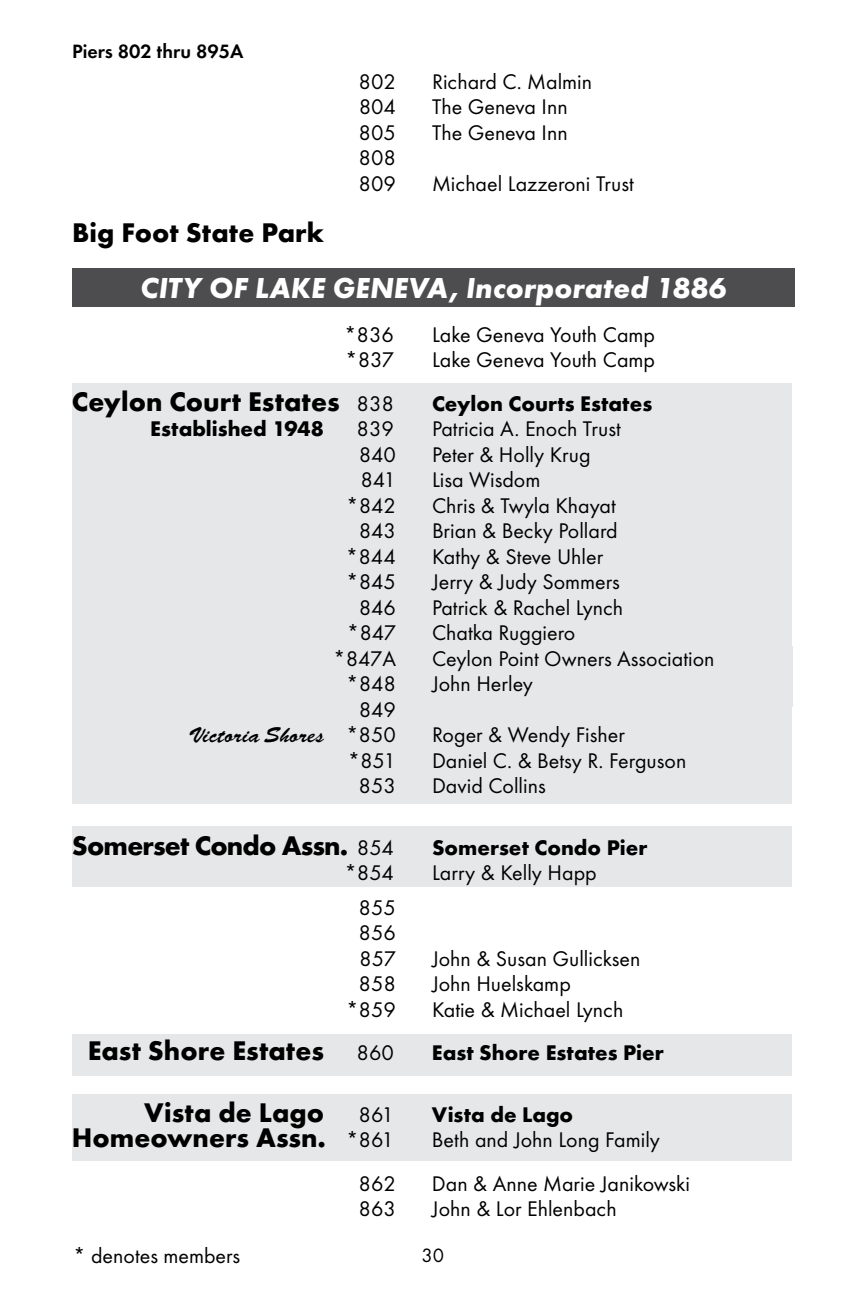
<style>
.page{position:relative;width:864px;height:1296px;background:#fff}
.page>*{position:absolute;margin:0;border:0;box-sizing:border-box;transform-origin:0 0}
.t1{font:italic 700 30px "Futura T";color:#fff}
.t2{font:700 28px "Futura T";color:#000}
.t3{font:700 28px "Futura T";letter-spacing:-.03em;color:#000}
.t4{font:22px/25.4px "Futura T";color:#000}
.t5{font:700 22px "Futura T";color:#000}
.t6{font:22px "Brush Script D";color:#000}
.t7{font:600 20px "Futura T";color:#000}
.t8{font:20px "Futura T";color:#000}
.s1{font-weight:400;font-size:22px}
.s2{font-family:"Futura T"}
</style>
<div class="page">
<div style="left:72px;top:1094px;width:720px;height:67px;background:#e6e7e8"></div>
<div style="left:72px;top:1034px;width:720px;height:42px;background:#e6e7e8"></div>
<div style="left:72px;top:827px;width:720px;height:60px;background:#e6e7e8"></div>
<div style="left:72px;top:383px;width:720px;height:421px;background:#e6e7e8"></div>
<div style="left:72px;top:268px;width:723px;height:38px;background:#4d4d4f"></div>
<p class="t7" style="left:72px;top:39px;width:173px">Piers 802 thru 895A</p>
<p class="t4" style="left:359px;top:69px;width:39px">802</p>
<p class="t4" style="left:432px;top:69px;width:162px">Richard C. Malmin</p>
<p class="t4" style="left:359px;top:94px;width:39px">804</p>
<p class="t4" style="left:432px;top:94px;width:137px">The Geneva Inn</p>
<p class="t4" style="left:359px;top:120px;width:39px">805</p>
<p class="t4" style="left:432px;top:120px;width:137px">The Geneva Inn</p>
<p class="t4" style="left:359px;top:145px;width:39px">808<br>809</p>
<p class="t4" style="left:432px;top:171px;width:204px">Michael Lazzeroni Trust</p>
<p class="t2" style="left:72px;top:216px;width:253px">Big Foot State Park</p>
<h1 class="t1" style="left:140px;top:271px;width:587px">CITY OF LAKE GENEVA, Incorporated 1886</h1>
<p class="t4" style="left:344px;top:322px;width:51px">*836</p>
<p class="t4" style="left:432px;top:322px;width:225px">Lake Geneva Youth Camp</p>
<p class="t4" style="left:345px;top:347px;width:50px">*837</p>
<p class="t4" style="left:432px;top:347px;width:225px">Lake Geneva Youth Camp</p>
<p class="t2" style="left:72px;top:385px;width:324px">Ceylon Court Estates <span class="s1">838</span></p>
<p class="t5" style="left:432px;top:390px;width:222px">Ceylon Courts Estates</p>
<p class="t5" style="left:150px;top:416px;width:175px">Established 1948</p>
<p class="t4" style="left:357px;top:416px;width:39px">839</p>
<p class="t4" style="left:432px;top:416px;width:190px">Patricia A. Enoch Trust</p>
<p class="t4" style="left:359px;top:442px;width:39px">840</p>
<p class="t4" style="left:432px;top:442px;width:160px">Peter &amp; Holly Krug</p>
<p class="t4" style="left:361px;top:467px;width:37px">841</p>
<p class="t4" style="left:432px;top:467px;width:110px">Lisa Wisdom</p>
<p class="t4" style="left:346px;top:493px;width:51px">*842</p>
<p class="t4" style="left:432px;top:493px;width:185px">Chris &amp; Twyla Khayat</p>
<p class="t4" style="left:359px;top:518px;width:39px">843</p>
<p class="t4" style="left:432px;top:518px;width:187px">Brian &amp; Becky Pollard</p>
<p class="t4" style="left:346px;top:544px;width:52px">*844</p>
<p class="t4" style="left:432px;top:544px;width:173px">Kathy &amp; Steve Uhler</p>
<p class="t4" style="left:346px;top:569px;width:51px">*845</p>
<p class="t4" style="left:432px;top:569px;width:189px">Jerry &amp; Judy Sommers</p>
<p class="t4" style="left:359px;top:595px;width:39px">846</p>
<p class="t4" style="left:432px;top:595px;width:193px">Patrick &amp; Rachel Lynch</p>
<p class="t4" style="left:347px;top:620px;width:51px">*847</p>
<p class="t4" style="left:432px;top:620px;width:145px">Chatka Ruggiero</p>
<p class="t4" style="left:333px;top:646px;width:64px">*847A</p>
<p class="t4" style="left:432px;top:646px;width:284px">Ceylon Point Owners Association</p>
<p class="t4" style="left:346px;top:671px;width:51px">*848</p>
<p class="t4" style="left:432px;top:671px;width:103px">John Herley</p>
<p class="t4" style="left:359px;top:697px;width:39px">849</p>
<p class="t6" style="left:190px;top:722px;width:208px">Victoria Shores <span class="s2">*850</span></p>
<p class="t4" style="left:432px;top:722px;width:194px">Roger &amp; Wendy Fisher</p>
<p class="t4" style="left:348px;top:748px;width:50px">*851</p>
<p class="t4" style="left:432px;top:748px;width:256px">Daniel C. &amp; Betsy R. Ferguson</p>
<p class="t4" style="left:359px;top:773px;width:39px">853</p>
<p class="t4" style="left:432px;top:773px;width:115px">David Collins</p>
<p class="t3" style="left:72px;top:829px;width:323px">Somerset Condo Assn. <span class="s1">854</span></p>
<p class="t5" style="left:432px;top:834px;width:217px">Somerset Condo Pier</p>
<p class="t4" style="left:344px;top:860px;width:51px">*854</p>
<p class="t4" style="left:432px;top:860px;width:166px">Larry &amp; Kelly Happ</p>
<p class="t4" style="left:359px;top:895px;width:39px;text-align:justify">855<br>856<br>857</p>
<p class="t4" style="left:432px;top:946px;width:210px">John &amp; Susan Gullicksen</p>
<p class="t4" style="left:359px;top:971px;width:39px">858</p>
<p class="t4" style="left:432px;top:971px;width:140px">John Huelskamp</p>
<p class="t4" style="left:346px;top:997px;width:51px">*859</p>
<p class="t4" style="left:432px;top:997px;width:193px">Katie &amp; Michael Lynch</p>
<p class="t2" style="left:88px;top:1034px;width:308px">East Shore Estates <span class="s1">860</span></p>
<p class="t5" style="left:432px;top:1040px;width:233px">East Shore Estates Pier</p>
<p class="t2" style="left:144px;top:1096px;width:251px">Vista de Lago <span class="s1">861</span></p>
<p class="t5" style="left:432px;top:1101px;width:143px">Vista de Lago</p>
<p class="t2" style="left:72px;top:1121px;width:323px">Homeowners Assn. <span class="s1">*861</span></p>
<p class="t4" style="left:432px;top:1127px;width:230px">Beth and John Long Family</p>
<p class="t4" style="left:359px;top:1171px;width:39px">862</p>
<p class="t4" style="left:432px;top:1171px;width:260px">Dan &amp; Anne Marie Janikowski</p>
<p class="t4" style="left:359px;top:1196px;width:39px">863</p>
<p class="t4" style="left:432px;top:1196px;width:186px">John &amp; Lor Ehlenbach</p>
<p class="t4" style="left:73px;top:1243px;width:169px">* denotes members</p>
<p class="t8" style="left:421px;top:1244px;width:24px">30</p>
</div>
